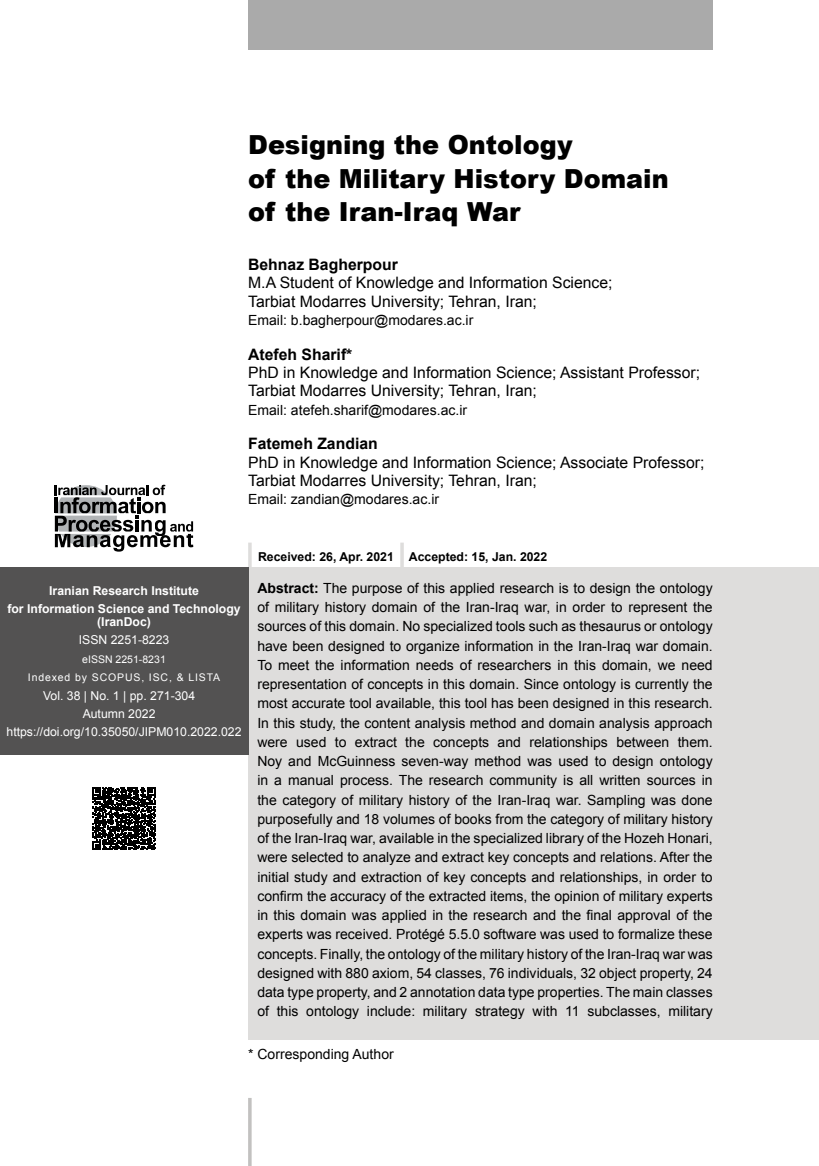
<style>
.page{position:relative;width:819px;height:1166px;background:#fff}
.page>*{position:absolute;margin:0;border:0;box-sizing:border-box;transform-origin:0 0}
.t1{font:900 26.25px/33.2px "Arial";color:#000}
.t2{font:15.75px/18.4px "Arial";color:#000}
.t3{font:700 15.75px "Arial";color:#000}
.t4{font:14px/19.2px "Arial";color:#000;text-align:justify}
.t5{font:12.25px "Arial";color:#fff}
.t6{font:700 12.25px/18.4px "Arial";color:#fff;text-align:center}
.t7{font:700 12.25px "Arial";color:#000}
.t8{font:12.25px "Arial";color:#fff}
.t9{font:10.5px/18.4px "Arial";letter-spacing:.085em;color:#fff;text-align:center}
.s1{font-style:inherit}
.s2{font-weight:700}
</style>
<div class="page">
<hr style="left:248px;top:1098px;width:3px;height:68px;background:#c2c1c0">
<div style="left:248px;top:0;width:464px;height:50px;background:#aaa"></div>
<div style="left:248px;top:567px;width:571px;height:473px;background:#dedddc"></div>
<hr style="left:248px;top:542px;width:4px;height:28px;background:#dedddc">
<hr style="left:400px;top:542px;width:4px;height:28px;background:#dedddc">
<svg style="left:55px;top:485px;width:138px;height:67px"></svg>
<svg style="left:93px;top:787px;width:62px;height:62px"></svg>
<div style="left:0;top:567px;width:248px;height:188px;background:#535252"></div>
<h1 class="t1" style="left:248px;top:127px;width:422px">Designing the Ontology<br>of the Military History Domain of the Iran-Iraq War</h1>
<p class="t3" style="left:248px;top:254px;width:151px">Behnaz Bagherpour</p>
<p class="t2" style="left:248px;top:274px;width:366px">M.A Student of Knowledge and Information Science;<br>Tarbiat Modarres University; Tehran, Iran;</p>
<p class="t4" style="left:248px;top:311px;width:227px">Email: b.bagherpour@modares.ac.ir</p>
<p class="t3" style="left:248px;top:344px;width:106px">Atefeh Sharif*</p>
<p class="t2" style="left:248px;top:363px;width:453px">PhD in Knowledge and Information Science; Assistant Professor;<br>Tarbiat Modarres University; Tehran, Iran;</p>
<p class="t4" style="left:248px;top:400px;width:220px">Email: atefeh.sharif@modares.ac.ir</p>
<p class="t3" style="left:248px;top:433px;width:131px">Fatemeh Zandian</p>
<p class="t2" style="left:248px;top:453px;width:458px">PhD in Knowledge and Information Science; Associate Professor;<br>Tarbiat Modarres University; Tehran, Iran;</p>
<p class="t4" style="left:248px;top:490px;width:192px">Email: zandian@modares.ac.ir</p>
<p class="t6" style="left:7px;top:581px;width:235px">Iranian Research Institute<br>for Information Science and Technology</p>
<p class="t6" style="left:97px;top:613px;width:55px">(IranDoc)</p>
<p class="t8" style="left:79px;top:632px;width:92px">ISSN 2251-8223</p>
<p class="t9" style="left:28px;top:650px;width:194px">e<span class="s1">ISSN 2251-8231<br></span>Indexed by SCOPUS, ISC, &amp; LISTA</p>
<p class="t5" style="left:43px;top:687px;width:154px">Vol. 38 | No. 1 | pp. 271-304</p>
<p class="t5" style="left:83px;top:705px;width:74px">Autumn 2022</p>
<p class="t5" style="left:7px;top:724px;width:236px">https://doi.org/10.35050/JIPM010.2022.022</p>
<p class="t7" style="left:258px;top:548px;width:291px">Received: 26, Apr. 2021 Accepted: 15, Jan. 2022</p>
<p class="t4" style="left:257px;top:578px;width:457px"><span class="s2">Abstract:</span> The purpose of this applied research is to design the ontology of military history domain of the Iran-Iraq war, in order to represent the sources of this domain. No specialized tools such as thesaurus or ontology have been designed to organize information in the Iran-Iraq war domain.<br>To meet the information needs of researchers in this domain, we need representation of concepts in this domain. Since ontology is currently the most accurate tool available, this tool has been designed in this research.<br>In this study, the content analysis method and domain analysis approach were used to extract the concepts and relationships between them.<br>Noy and McGuinness seven-way method was used to design ontology in a manual process. The research community is all written sources in the category of military history of the Iran-Iraq war. Sampling was done purposefully and 18 volumes of books from the category of military history of the Iran-Iraq war, available in the specialized library of the Hozeh Honari, were selected to analyze and extract key concepts and relations. After the initial study and extraction of key concepts and relationships, in order to confirm the accuracy of the extracted items, the opinion of military experts in this domain was applied in the research and the final approval of the experts was received. Protégé 5.5.0 software was used to formalize these concepts. Finally, the ontology of the military history of the Iran-Iraq war was designed with 880 axiom, 54 classes, 76 individuals, 32 object property, 24 data type property, and 2 annotation data type properties. The main classes of this ontology include: military strategy with 11 subclasses, military</p>
<p class="t4" style="left:248px;top:1045px;width:147px">* Corresponding Author</p>
</div>
